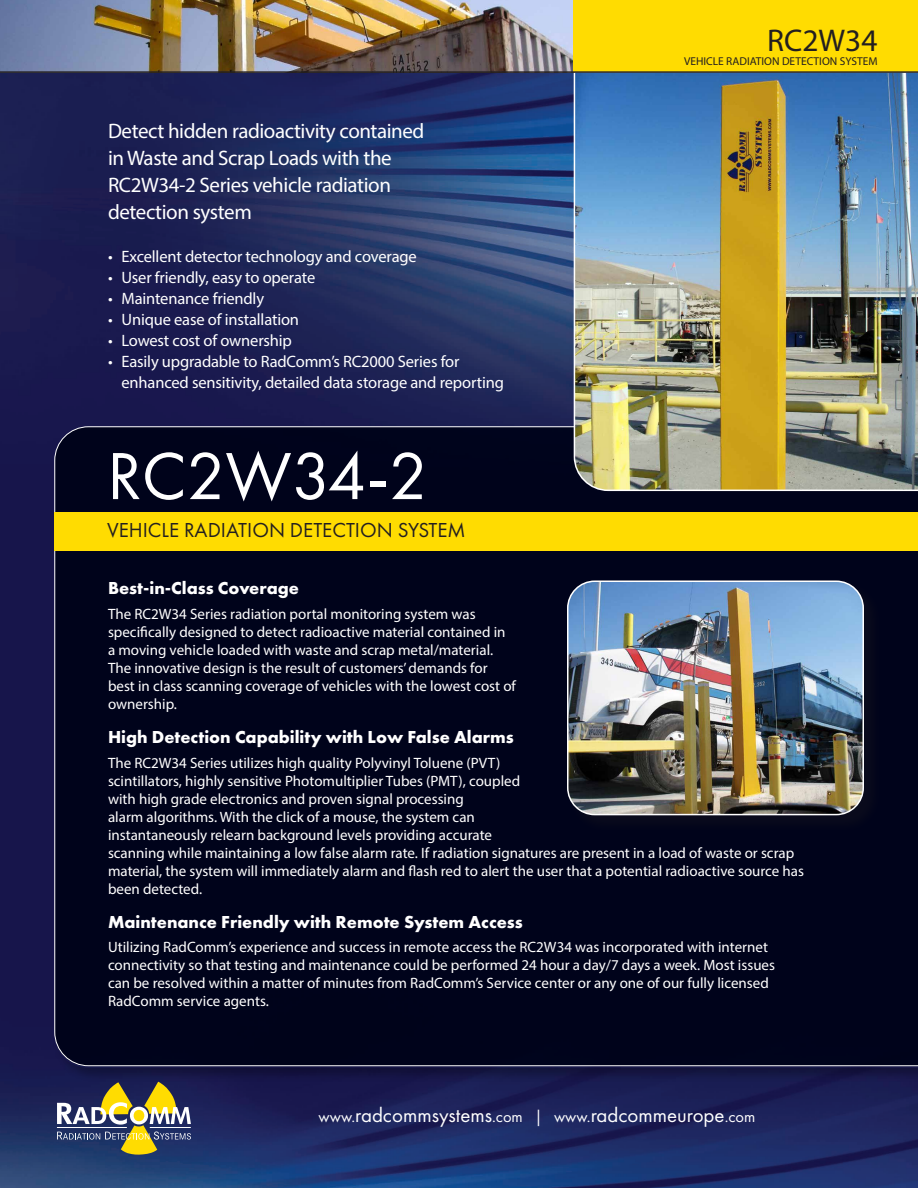
<style>
.page{position:relative;width:918px;height:1188px;background:#fff}
.page>*{position:absolute;margin:0;border:0;box-sizing:border-box;transform-origin:0 0}
.t1{font:69px "Futura PT";color:#fff}
.t2{font:31.5px "Myriad Pro";color:#231f20}
.t3{font:21px "Myriad Pro";letter-spacing:-.02em;color:#fff}
.t4{font:21px "Futura PT";color:#231f20}
.t5{font:20.85px "Futura PT";color:#fff}
.t6{font:700 18px "Futura PT";color:#fff}
.t7{font:16.5px/21px "Myriad Pro";letter-spacing:-.01em;color:#fff}
.t8{font:15px/18px "Myriad Pro";color:#fff}
.t9{font:11.4px "Myriad Pro";color:#231f20}
.s1{font-size:16.35px}
</style>
<div class="page">
<img style="left:0;top:73px;width:918px;height:1115px">
<img style="left:0;top:0;width:574px;height:71px">
<div style="left:52px;top:424px;width:866px;height:659px;background:#231f20;opacity:.31"></div>
<div style="left:54px;top:426px;width:864px;height:640px;background:#00031b"></div>
<img style="left:573px;top:73px;width:345px;height:419px">
<div style="left:574px;top:0;width:344px;height:72px;background:#ffdc01"></div>
<div style="left:54px;top:512px;width:864px;height:39px;background:#ffdc01"></div>
<div style="left:566px;top:580px;width:316px;height:254px;background:#04061b"></div>
<img style="left:568px;top:583px;width:295px;height:232px">
<div style="left:567px;top:580px;width:297px;height:235px;border:2px solid #fff;border-radius:27px"></div>
<hr style="left:0;top:71px;width:918px;height:2px;background:#231f20">
<svg style="left:57px;top:1082px;width:134px;height:73px"></svg>
<hr style="left:150px;top:1127px;width:41px;height:1px;background:#fff">
<hr style="left:57px;top:1127px;width:70px;height:1px;background:#fff">
<p class="t3" style="left:108px;top:118px;width:318px">Detect hidden radioactivity contained</p>
<p class="t3" style="left:108px;top:145px;width:285px">in Waste and Scrap Loads with the</p>
<p class="t3" style="left:108px;top:172px;width:285px">RC2W34-2 Series vehicle radiation</p>
<p class="t3" style="left:108px;top:199px;width:145px">detection system</p>
<p class="t7" style="left:108px;top:246px;width:310px">• Excellent detector technology and coverage</p>
<p class="t7" style="left:108px;top:267px;width:209px">• User friendly, easy to operate</p>
<p class="t7" style="left:108px;top:288px;width:158px">• Maintenance friendly</p>
<p class="t7" style="left:108px;top:309px;width:193px">• Unique ease of installation</p>
<p class="t7" style="left:108px;top:330px;width:186px">• Lowest cost of ownership</p>
<p class="t7" style="left:122px;top:351px;width:384px;text-indent:-14px">• Easily upgradable to RadComm’s RC2000 Series for enhanced sensitivity, detailed data storage and reporting</p>
<p class="t1" style="left:107px;top:435px;width:322px">RC2W34-2</p>
<p class="t4" style="left:107px;top:517px;width:360px">VEHICLE RADIATION DETECTION SYSTEM</p>
<p class="t2" style="left:767px;top:21px;width:112px">RC2W34</p>
<p class="t9" style="left:684px;top:54px;width:195px">VEHICLE RADIATION DETECTION SYSTEM</p>
<p class="t6" style="left:108px;top:577px;width:193px">Best-in-Class Coverage</p>
<p class="t8" style="left:108px;top:605px;width:409px">The RC2W34 Series radiation portal monitoring system was specifically designed to detect radioactive material contained in a moving vehicle loaded with waste and scrap metal/material.<br>The innovative design is the result of customers’ demands for best in class scanning coverage of vehicles with the lowest cost of ownership.</p>
<p class="t6" style="left:108px;top:726px;width:407px">High Detection Capability with Low False Alarms</p>
<p class="t8" style="left:108px;top:754px;width:698px">The RC2W34 Series utilizes high quality Polyvinyl Toluene (PVT)<br>scintillators, highly sensitive Photomultiplier Tubes (PMT), coupled<br>with high grade electronics and proven signal processing<br>alarm algorithms. With the click of a mouse, the system can<br>instantaneously relearn background levels providing accurate<br>scanning while maintaining a low false alarm rate. If radiation signatures are present in a load of waste or scrap material, the system will immediately alarm and flash red to alert the user that a potential radioactive source has been detected.</p>
<p class="t6" style="left:108px;top:911px;width:416px">Maintenance Friendly with Remote System Access</p>
<p class="t8" style="left:108px;top:938px;width:669px">Utilizing RadComm’s experience and success in remote access the RC2W34 was incorporated with internet connectivity so that testing and maintenance could be performed 24 hour a day/7 days a week. Most issues can be resolved within a matter of minutes from RadComm’s Service center or any one of our fully licensed RadComm service agents.</p>
<p class="t5" style="left:319px;top:1103px;width:438px"><span class="s1">www.</span>radcommsystems<span class="s1">.com | www.</span>radcommeurope<span class="s1">.com</span></p>
</div>
